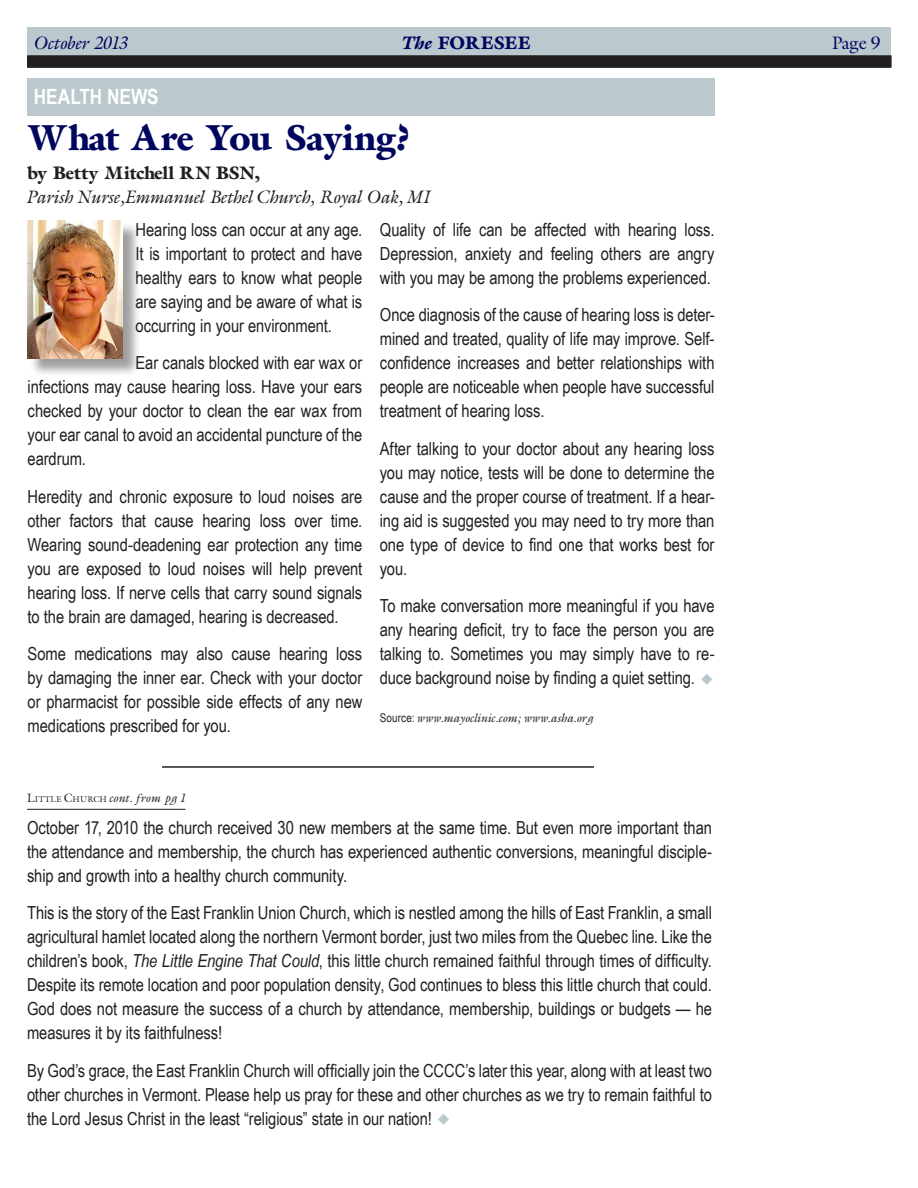
<style>
.page{position:relative;width:918px;height:1188px;background:#fff}
.page>*{position:absolute;margin:0;border:0;box-sizing:border-box;transform-origin:0 0}
.Headlines{font:700 36px "Acanthus Black S Si";letter-spacing:-.01em;color:#00065e}
.Features{font:700 21px "Arial Narrow";color:#fff}
.Body_Text{font:18px/24px "Arial Narrow";letter-spacing:-.005em;color:#231f20;text-align:justify}
.By_LIne{font:italic 18px/24px "Acanthus S Si";color:#231f20}
.t1{font:18px "Acanthus Black S Si";letter-spacing:-.01em;color:#00065e}
.t2{font:italic 18px "Acanthus S Si";letter-spacing:.005em;color:#00065e}
.t3{font:18px "Acanthus S Si";color:#00065e}
.Body_Text-2{font:italic 12px "Acanthus S Si";letter-spacing:.02em;color:#231f20}
.Cont_From{font:italic 12px "Acanthus S Si";letter-spacing:.02em;color:#231f20}
.s1{font-style:italic}
.s2{font-family:"Acanthus Black S Si";font-weight:700;font-style:normal}
.s3{font-family:"Arial Narrow";font-style:normal}
.s4{font-style:normal}
.s5{font-style:normal;font-size:8.4px}
</style>
<div class="page">
<div style="left:27px;top:27px;width:864px;height:29px;background:#bbc8ce"></div>
<div style="left:28px;top:56px;width:864px;height:12px;background:#231f20"></div>
<div style="left:29px;top:223px;width:111px;height:153px;background:#231f20;opacity:.43"></div>
<img style="left:27px;top:220px;width:95px;height:138px">
<div style="left:27px;top:79px;width:688px;height:37px;background:#bbc8ce"></div>
<hr style="left:27px;top:809px;width:159px;height:1px;background:#231f20">
<hr style="left:162px;top:766px;width:432px;height:2px;background:#231f20">
<p class="t2" style="left:35px;top:31px;width:95px">October 2013</p>
<p class="t1" style="left:403px;top:31px;width:129px"><span class="s1">The</span>TheFORESEE</p>
<p class="t2" style="left:120px;top:31px;width:10px">2</p>
<p class="t1" style="left:454px;top:31px;width:64px">Foresee</p>
<p class="t3" style="left:832px;top:31px;width:50px">Page 9</p>
<p class="Features" style="left:34px;top:80px;width:126px">HEALTH NEWS</p>
<p class="Headlines" style="left:27px;top:116px;width:384px">What Are You Saying?</p>
<p class="By_LIne" style="left:27px;top:160px;width:406px"><span class="s2">by Betty Mitchell RN BSN,<br></span>Parish Nurse,Emmanuel Bethel Church, Royal Oak, MI</p>
<p class="Body_Text" style="left:136px;top:217px;width:228px">Hearing loss can occur at any age.<br>It is important to protect and have healthy ears to know what people are saying and be aware of what is occurring in your environment.</p>
<p class="Body_Text" style="left:28px;top:350px;width:336px;text-indent:108px">Ear canals blocked with ear wax or infections may cause hearing loss. Have your ears checked by your doctor to clean the ear wax from your ear canal to avoid an accidental puncture of the eardrum.</p>
<p class="Body_Text" style="left:28px;top:484px;width:336px">Heredity and chronic exposure to loud noises are other factors that cause hearing loss over time.<br>Wearing sound-deadening ear protection any time you are exposed to loud noises will help prevent hearing loss. If nerve cells that carry sound signals to the brain are damaged, hearing is decreased.</p>
<p class="Body_Text" style="left:28px;top:641px;width:336px">Some medications may also cause hearing loss by damaging the inner ear. Check with your doctor or pharmacist for possible side effects of any new medications prescribed for you.</p>
<p class="Body_Text" style="left:380px;top:217px;width:336px">Quality of life can be affected with hearing loss.<br>Depression, anxiety and feeling others are angry with you may be among the problems experienced.</p>
<p class="Body_Text" style="left:380px;top:302px;width:336px">Once diagnosis of the cause of hearing loss is deter&shy;mined and treated, quality of life may improve. Self&shy;confidence increases and better relationships with people are noticeable when people have successful treatment of hearing loss.</p>
<p class="Body_Text" style="left:380px;top:436px;width:336px">After talking to your doctor about any hearing loss you may notice, tests will be done to determine the cause and the proper course of treatment. If a hear&shy;ing aid is suggested you may need to try more than one type of device to find one that works best for you.</p>
<p class="Body_Text" style="left:380px;top:593px;width:336px">To make conversation more meaningful if you have any hearing deficit, try to face the person you are talking to. Sometimes you may simply have to re&shy;duce background noise by finding a quiet setting.</p>
<p class="Body_Text-2" style="left:380px;top:710px;width:215px"><span class="s3">Source:</span> www.mayoclinic.com; www.asha.org</p>
<p class="Cont_From" style="left:27px;top:790px;width:160px"><span class="s4">L</span><span class="s5">ITTLE</span> <span class="s4">C</span><span class="s5">HURCH</span> cont. from pg 1</p>
<p class="Body_Text" style="left:27px;top:815px;width:687px">October 17, 2010 the church received 30 new members at the same time. But even more important than the attendance and membership, the church has experienced authentic conversions, meaningful disciple&shy;ship and growth into a healthy church community.</p>
<p class="Body_Text" style="left:27px;top:900px;width:687px">This is the story of the East Franklin Union Church, which is nestled among the hills of East Franklin, a small agricultural hamlet located along the northern Vermont border, just two miles from the Quebec line. Like the children’s book, <span class="s1">The Little Engine That Could</span>, this little church remained faithful through times of difficulty.<br>Despite its remote location and poor population density, God continues to bless this little church that could.<br>God does not measure the success of a church by attendance, membership, buildings or budgets — he measures it by its faithfulness!</p>
<p class="Body_Text" style="left:27px;top:1058px;width:687px">By God’s grace, the East Franklin Church will officially join the CCCC’s later this year, along with at least two other churches in Vermont. Please help us pray for these and other churches as we try to remain faithful to the Lord Jesus Christ in the least “religious” state in our nation!</p>
</div>
